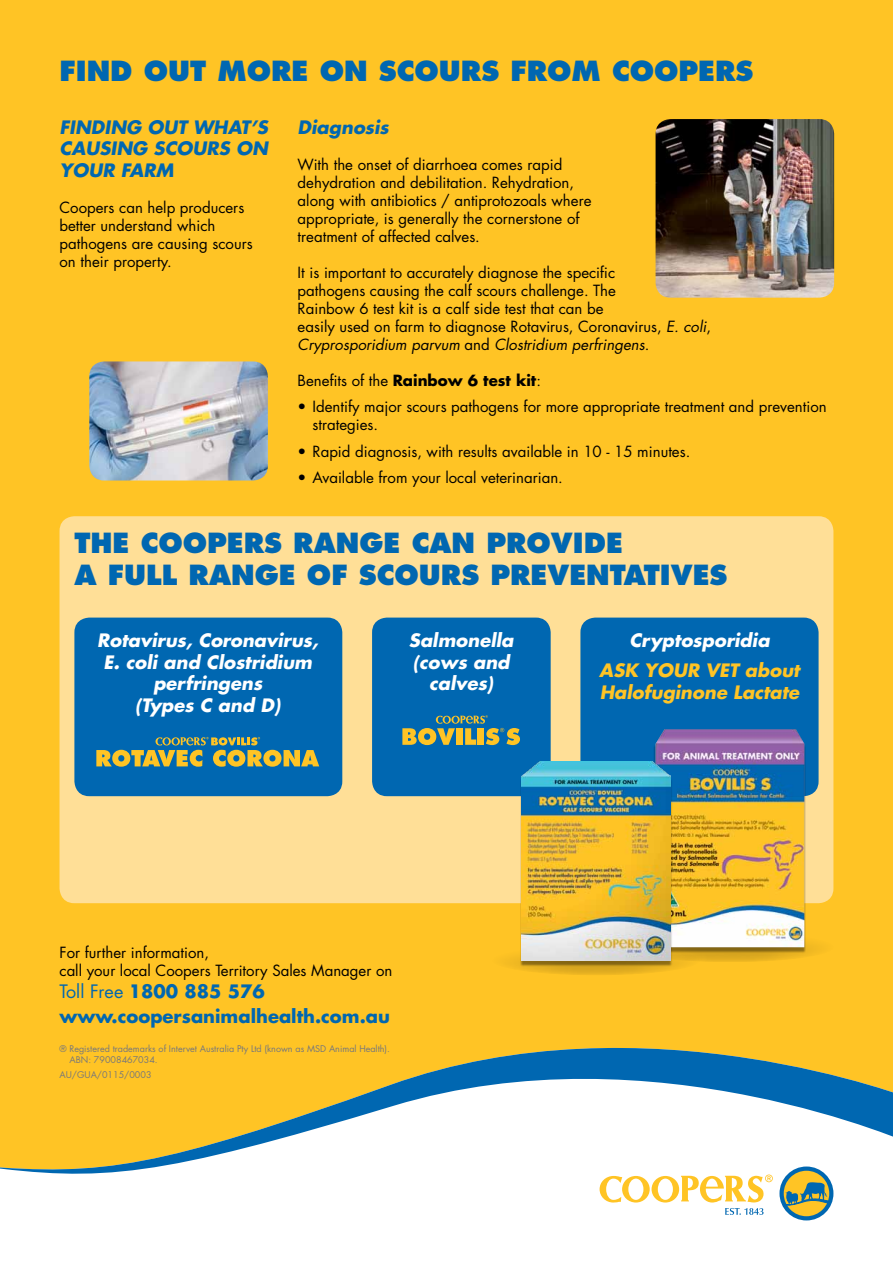
<style>
.page{position:relative;width:893px;height:1263px;background:#fff}
.page>*{position:absolute;margin:0;border:0;box-sizing:border-box;transform-origin:0 0}
.t1{font:800 27px "Futura";color:#0067b1}
.t2{font:italic 700 18px/21.6px "Futura";color:#fff;text-align:center}
.t3{font:700 18px/25.8px "Futura";color:#0067b1}
.t4{font:italic 700 18px/21.6px "Futura";color:#0067b1;text-align:justify}
.t5{font:italic 700 18px/21.6px "Futura";color:#ffc425}
.t6{font:15px/18px "Futura";color:#000}
.t7{font:700 15px "Futura";color:#000}
.t8{font:9px/10.8px "Futura";color:#77787b}
.s1{font-style:italic}
.s2{font-weight:400}
</style>
<div class="page">
<div style="left:0;top:0;width:893px;height:994px;background:#ffc425"></div>
<svg style="left:0;top:994px;width:893px;height:180px;fill:#ffc425"></svg>
<div style="left:60px;top:516px;width:773px;height:387px;background:#ffdf97;border-radius:15px"></div>
<svg style="left:600px;top:1166px;width:233px;height:54px"></svg>
<img style="left:89px;top:361px;width:179px;height:119px">
<img style="left:656px;top:119px;width:178px;height:179px">
<div style="left:74px;top:618px;width:268px;height:178px;background:#0067b1;border-radius:15px"></div>
<svg style="left:96px;top:737px;width:223px;height:30px"></svg>
<div style="left:372px;top:618px;width:179px;height:178px;background:#0067b1;border-radius:15px"></div>
<svg style="left:402px;top:715px;width:118px;height:30px"></svg>
<div style="left:580px;top:618px;width:239px;height:178px;background:#0067b1;border-radius:15px"></div>
<svg style="left:626px;top:932px;width:208px;height:30px"></svg>
<div style="left:653px;top:731px;width:153px;height:222px;background:#000;opacity:.4"></div>
<img style="left:656px;top:729px;width:148px;height:218px">
<svg style="left:492px;top:946px;width:208px;height:29px;background:#e8b221"></svg>
<div style="left:520px;top:764px;width:152px;height:202px;background:#000;opacity:.4"></div>
<img style="left:522px;top:761px;width:148px;height:199px">
<h1 class="t1" style="left:60px;top:54px;width:695px">FIND OUT MORE ON SCOURS FROM COOPERS</h1>
<p class="t4" style="left:60px;top:115px;width:210px">FINDING OUT WHAT’S CAUSING SCOURS ON YOUR FARM</p>
<p class="t6" style="left:60px;top:198px;width:195px">Coopers can help producers better understand which pathogens are causing scours on their property.</p>
<p class="t4" style="left:298px;top:115px;width:93px">Diagnosis</p>
<p class="t6" style="left:298px;top:155px;width:295px">With the onset of diarrhoea comes rapid dehydration and debilitation. Rehydration, along with antibiotics / antiprotozoals where appropriate, is generally the cornerstone of treatment of affected calves.</p>
<p class="t6" style="left:298px;top:263px;width:415px">It is important to accurately diagnose the specific<br>pathogens causing the calf scours challenge. The<br>Rainbow 6 test kit is a calf side test that can be<br>easily used on farm to diagnose Rotavirus, Coronavirus, <span class="s1">E. coli</span>, <span class="s1">Cryprosporidium parvum</span> and <span class="s1">Clostridium perfringens</span>.</p>
<p class="t7" style="left:298px;top:369px;width:245px"><span class="s2">Benefits of the</span> Rainbow 6 test kit<span class="s2">:</span></p>
<p class="t6" style="left:313px;top:397px;width:516px;text-indent:-15px">• Identify major scours pathogens for more appropriate treatment and prevention strategies.</p>
<p class="t6" style="left:298px;top:442px;width:394px">• Rapid diagnosis, with results available in 10 - 15 minutes.</p>
<p class="t6" style="left:298px;top:468px;width:267px">• Available from your local veterinarian.</p>
<h1 class="t1" style="left:74px;top:526px;width:262px">THE COOPERS RANGE</h1>
<h1 class="t1" style="left:412px;top:526px;width:22px">CAN</h1>
<h1 class="t1" style="left:486px;top:526px;width:40px">PROVIDE</h1>
<h1 class="t1" style="left:74px;top:558px;width:68px">A FULL</h1>
<h1 class="t1" style="left:189px;top:558px;width:22px">RANGE</h1>
<h1 class="t1" style="left:307px;top:558px;width:73px">OF SCOURS</h1>
<h1 class="t1" style="left:490px;top:558px;width:39px">PREVENTATIVES</h1>
<p class="t2" style="left:97px;top:629px;width:222px">Rotavirus, Coronavirus,<br>E. coli and Clostridium perfringens<br>(Types C and D)</p>
<p class="t2" style="left:409px;top:629px;width:106px">Salmonella (cows and calves)</p>
<p class="t2" style="left:629px;top:629px;width:142px">Cryptosporidia</p>
<p class="t5" style="left:599px;top:659px;width:202px">ASK YOUR VET about<br>Halofuginone Lactate</p>
<p class="t6" style="left:60px;top:943px;width:334px">For further information,<br>call your local Coopers Territory Sales Manager on</p>
<p class="t3" style="left:60px;top:977px;width:332px"><span class="s2">Toll Free</span> 1800 885 576 www.coopersanimalhealth.com.au</p>
<p class="t8" style="left:69px;top:1043px;width:322px;text-indent:-10px">® Registered trademarks of Intervet Australia Pty Ltd (known as MSD Animal Health).<br>ABN: 79008467034.</p>
<p class="t8" style="left:60px;top:1069px;width:94px">AU/GUA/0115/0003</p>
</div>
